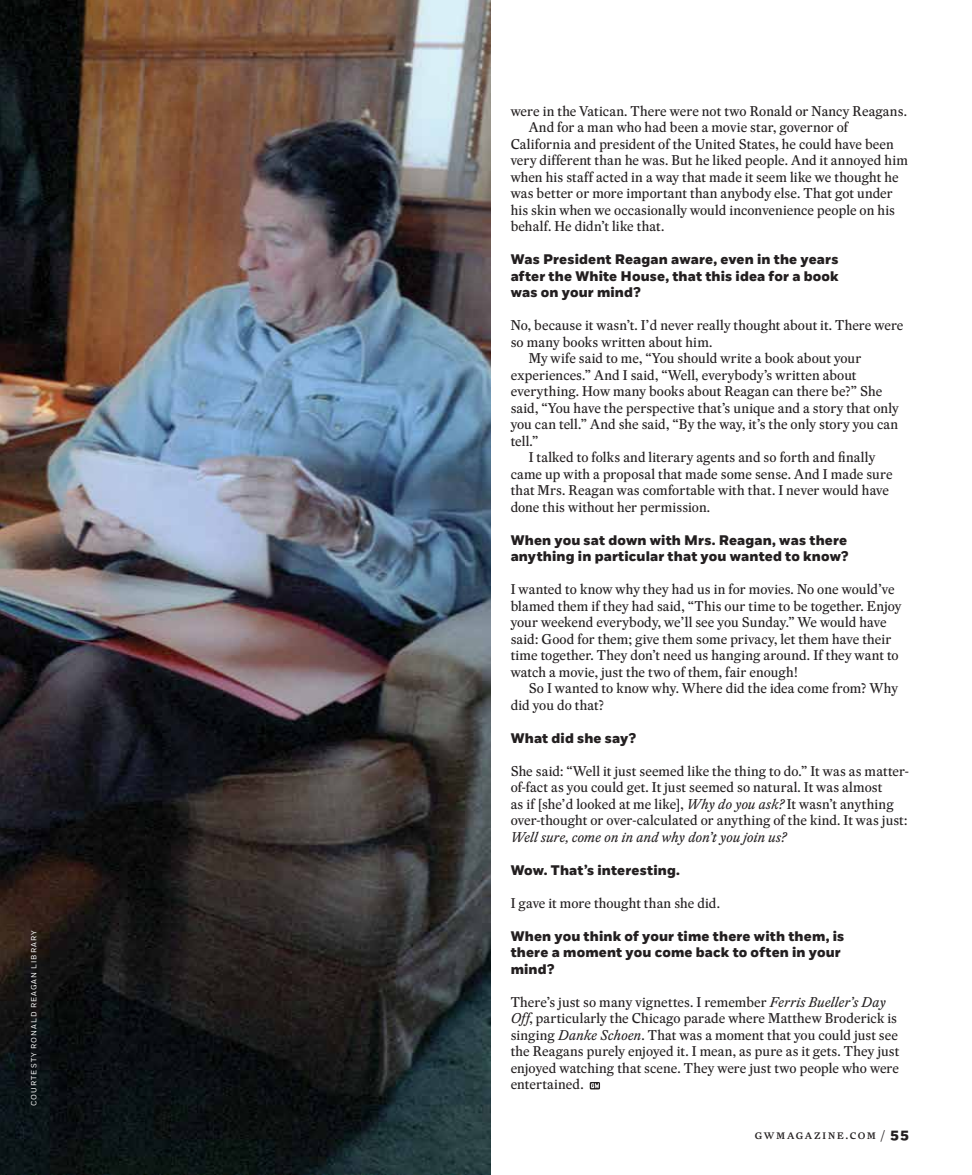
<style>
.page{position:relative;width:972px;height:1175px;background:#fff}
.page>*{position:absolute;margin:0;border:0;box-sizing:border-box;transform-origin:0 0}
.t1{font:13.8px/16.5px "Eudald News";letter-spacing:.005em;color:#231f20}
.t2{font:800 13.8px/16.5px "Fort";letter-spacing:.01em;color:#231f20}
.t3{font:italic 13.8px "Eudald News";color:#231f20}
.t4{font:12.3px "Eudald News";letter-spacing:.115em;color:#231f20}
.t5{font:7.5px "Fort";letter-spacing:.145em;color:#fff}
.s1{font-style:italic}
.s2{font-family:"Fort";font-weight:800;font-size:13.8px}
</style>
<div class="page">
<img style="left:0;top:0;width:490px;height:1174px">
<svg style="left:590px;top:1082px;width:10px;height:7px"></svg>
<p class="t5" style="left:29px;top:1106px;width:177px;rotate:-90deg">COURTESTY RONALD REAGAN LIBRARY</p>
<p class="t1" style="left:511px;top:102px;width:398px">were in the Vatican. There were not two Ronald or Nancy Reagans.</p>
<p class="t1" style="left:529px;top:119px;width:321px">And for a man who had been a movie star, governor of</p>
<p class="t1" style="left:511px;top:135px;width:385px">California and president of the United States, he could have been</p>
<p class="t1" style="left:511px;top:152px;width:399px">very different than he was. But he liked people. And it annoyed him</p>
<p class="t1" style="left:511px;top:168px;width:389px">when his staff acted in a way that made it seem like we thought he</p>
<p class="t1" style="left:511px;top:185px;width:384px">was better or more important than anybody else. That got under</p>
<p class="t1" style="left:511px;top:201px;width:386px">his skin when we occasionally would inconvenience people on his</p>
<p class="t1" style="left:511px;top:218px;width:155px">behalf. He didn’t like that.</p>
<p class="t2" style="left:511px;top:252px;width:330px;text-align:justify">Was President Reagan aware, even in the years after the White House, that this idea for a book was on your mind?</p>
<p class="t1" style="left:511px;top:317px;width:394px">No, because it wasn’t. I’d never really thought about it. There were</p>
<p class="t1" style="left:511px;top:333px;width:203px">so many books written about him.</p>
<p class="t1" style="left:529px;top:350px;width:334px">My wife said to me, “You should write a book about your</p>
<p class="t1" style="left:511px;top:366px;width:347px">experiences.” And I said, “Well, everybody’s written about</p>
<p class="t1" style="left:511px;top:383px;width:373px">everything. How many books about Reagan can there be?” She</p>
<p class="t1" style="left:511px;top:399px;width:390px">said, “You have the perspective that’s unique and a story that only</p>
<p class="t1" style="left:511px;top:416px;width:389px">you can tell.” And she said, “By the way, it’s the only story you can</p>
<p class="t1" style="left:511px;top:432px;width:29px">tell.”</p>
<p class="t1" style="left:529px;top:449px;width:348px">I talked to folks and literary agents and so forth and finally</p>
<p class="t1" style="left:511px;top:465px;width:384px">came up with a proposal that made some sense. And I made sure</p>
<p class="t1" style="left:511px;top:482px;width:380px">that Mrs. Reagan was comfortable with that. I never would have</p>
<p class="t1" style="left:511px;top:498px;width:201px">done this without her permission.</p>
<p class="t2" style="left:511px;top:532px;width:339px">When you sat down with Mrs. Reagan, was there anything in particular that you wanted to know?</p>
<p class="t1" style="left:511px;top:581px;width:392px">I wanted to know why they had us in for movies. No one would’ve blamed them if they had said, “This our time to be together. Enjoy your weekend everybody, we’ll see you Sunday.” We would have said: Good for them; give them some privacy, let them have their time together. They don’t need us hanging around. If they want to watch a movie, just the two of them, fair enough!</p>
<p class="t1" style="left:511px;top:680px;width:389px;text-indent:18px">So I wanted to know why. Where did the idea come from? Why did you do that?</p>
<p class="t2" style="left:511px;top:730px;width:127px">What did she say?</p>
<p class="t1" style="left:511px;top:762px;width:400px">She said: “Well it just seemed like the thing to do.” It was as matter&shy;of-fact as you could get. It just seemed so natural. It was almost<br>as if [she’d looked at me like], <span class="s1">Why do you ask?</span> It wasn’t anything over-thought or over-calculated or anything of the kind. It was just:</p>
<p class="t3" style="left:511px;top:827px;width:277px">Well sure, come on in and why don’t you join us?</p>
<p class="t2" style="left:511px;top:862px;width:171px">Wow. That’s interesting.</p>
<p class="t1" style="left:511px;top:894px;width:211px">I gave it more thought than she did.</p>
<p class="t2" style="left:511px;top:928px;width:335px">When you think of your time there with them, is there a moment you come back to often in your mind?</p>
<p class="t1" style="left:511px;top:993px;width:390px">There’s just so many vignettes. I remember <span class="s1">Ferris Bueller’s Day Off</span>, particularly the Chicago parade where Matthew Broderick is singing <span class="s1">Danke Schoen</span>. That was a moment that you could just see the Reagans purely enjoyed it. I mean, as pure as it gets. They just enjoyed watching that scene. They were just two people who were entertained.</p>
<p class="t4" style="left:755px;top:1126px;width:156px">gwmagazine.com / <span class="s2">55</span></p>
</div>
